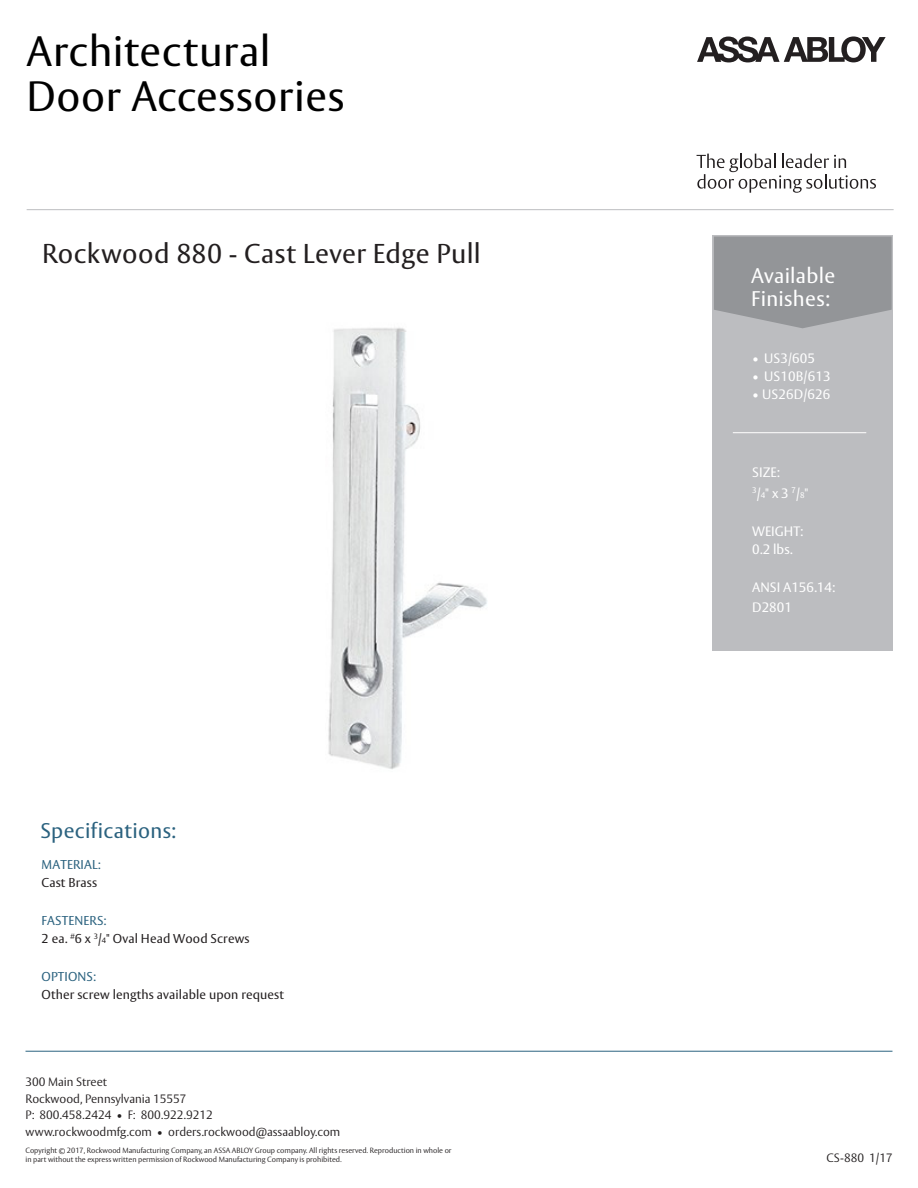
<style>
.page{position:relative;width:918px;height:1188px;background:#fff}
.page>*{position:absolute;margin:0;border:0;box-sizing:border-box;transform-origin:0 0}
.t1{font:42px/45.8px "ASSA Vesta";letter-spacing:.015em;color:#000}
.t2{font:27px "ASSA Vesta";letter-spacing:.015em;color:#231f20}
.t3{font:21px/22.5px "ASSA Vesta";letter-spacing:.015em;color:#fff}
.t4{font:21px "ASSA Vesta";letter-spacing:.015em;color:#2b627f}
.t5{font:13.5px/20.1px "ASSA Vesta";color:#fff}
.t6{font:12.75px/18.6px "ASSA Vesta";letter-spacing:.01em;color:#231f20}
.t7{font:12.75px "ASSA Vesta";letter-spacing:.01em;color:#2b627f}
.t8{font:300 12px/16.5px "ASSA Vesta";color:#231f20}
.t9{font:300 7.5px/9px "ASSA Vesta";color:#231f20}
.s1{color:#2b627f}
.s2{font-size:7.65px}
.s3{font-size:8.1px}
</style>
<div class="page">
<div style="left:713px;top:235px;width:180px;height:416px;background:#bcbdc0"></div>
<svg style="left:714px;top:237px;width:178px;height:91px;background:#97989b"></svg>
<hr style="left:26px;top:1051px;width:866px;height:1px;background:#2b627f">
<hr style="left:733px;top:432px;width:133px;height:1px;background:#fff">
<img style="left:328px;top:327px;width:159px;height:442px">
<svg style="left:697px;top:36px;width:189px;height:26px"></svg>
<svg style="left:697px;top:154px;width:179px;height:39px"></svg>
<hr style="left:27px;top:209px;width:867px;height:1px;background:#bcbdc0">
<h1 class="t1" style="left:27px;top:30px;width:319px">Architectural<br>Door Accessories</h1>
<h2 class="t2" style="left:42px;top:237px;width:440px">Rockwood 880 - Cast Lever Edge Pull</h2>
<h3 class="t4" style="left:41px;top:818px;width:137px">Specifications:</h3>
<h3 class="t7" style="left:42px;top:856px;width:61px">MATERIAL:</h3>
<h3 class="t6" style="left:42px;top:874px;width:57px">Cast Brass</h3>
<h3 class="t6" style="left:42px;top:911px;width:209px"><span class="s1">FASTENERS:<br></span>2 ea. <sup>#</sup>6 x <sup>3</sup>/<span class="s2">4</span>" Oval Head Wood Screws</h3>
<h3 class="t7" style="left:42px;top:968px;width:56px">OPTIONS:</h3>
<h3 class="t6" style="left:42px;top:986px;width:244px">Other screw lengths available upon request</h3>
<h3 class="t8" style="left:26px;top:1074px;width:316px">300 Main Street<br>Rockwood, Pennsylvania 15557<br>P: 800.458.2424 • F: 800.922.9212 www.rockwoodmfg.com • orders.rockwood@assaabloy.com</h3>
<p class="t9" style="left:26px;top:1147px;width:428px">Copyright © 2017, Rockwood Manufacturing Company, an ASSA ABLOY Group company. All rights reserved. Reproduction in whole or in part without the express written permission of Rockwood Manufacturing Company is prohibited.</p>
<h3 class="t3" style="left:751px;top:265px;width:86px">Available<br>Finishes:</h3>
<h3 class="t5" style="left:752px;top:349px;width:64px">• US3/605</h3>
<h3 class="t5" style="left:752px;top:367px;width:80px">• US10B/613</h3>
<h3 class="t5" style="left:752px;top:385px;width:80px">• US26D/626</h3>
<h3 class="t5" style="left:752px;top:463px;width:58px">SIZE:<br><sup>3</sup>/<span class="s3">4</span>" x 3 <sup>7</sup>/<span class="s3">8</span>"</h3>
<h3 class="t5" style="left:752px;top:523px;width:53px;line-height:18px">WEIGHT:<br>0.2 lbs.</h3>
<h3 class="t5" style="left:752px;top:578px;width:84px">ANSI A156.14:<br>D2801</h3>
<h3 class="t8" style="left:826px;top:1151px;width:68px">CS-880 1/17</h3>
</div>
